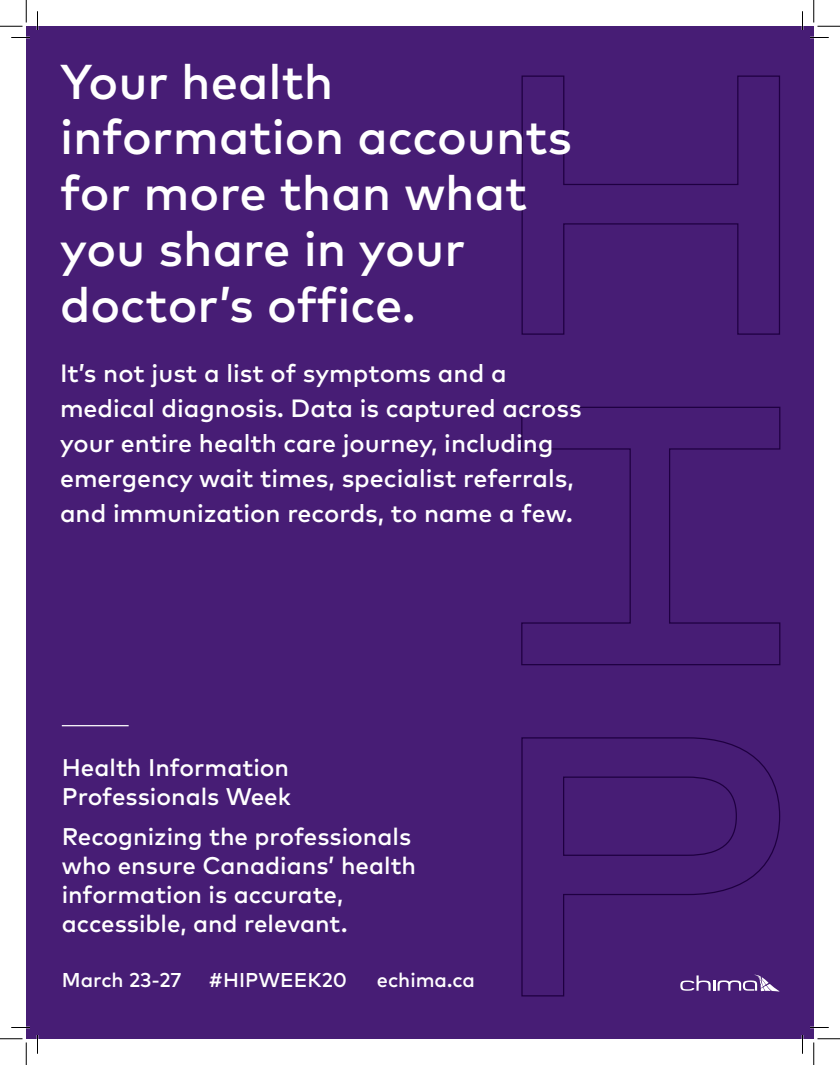
<style>
.page{position:relative;width:840px;height:1065px;background:#fff}
.page>*{position:absolute;margin:0;border:0;box-sizing:border-box;transform-origin:0 0}
.t1{font:500 48.88px/55.9px "Mark Pro";color:#fff}
.t2{font:500 25px/35px "Mark Pro";color:#fff}
.t3{font:500 24.12px/29px "Mark Pro";color:#fff}
.t4{font:500 20px "Mark Pro";color:#fff}
</style>
<div class="page">
<div style="left:26px;top:26px;width:788px;height:1013px;background:#471d75"></div>
<svg style="left:521px;top:406px;width:260px;height:260px"></svg>
<svg style="left:521px;top:75px;width:259px;height:260px"></svg>
<svg style="left:521px;top:737px;width:260px;height:260px"></svg>
<svg style="left:680px;top:975px;width:100px;height:17px"></svg>
<hr style="left:62px;top:725px;width:67px;height:1px;background:#fff">
<svg style="left:11px;top:37px;width:19px;height:1px"></svg>
<svg style="left:810px;top:37px;width:19px;height:1px"></svg>
<svg style="left:11px;top:1027px;width:19px;height:1px"></svg>
<svg style="left:810px;top:1027px;width:19px;height:1px"></svg>
<svg style="left:37px;top:11px;width:1px;height:19px"></svg>
<svg style="left:37px;top:1035px;width:1px;height:19px"></svg>
<svg style="left:802px;top:11px;width:1px;height:19px"></svg>
<svg style="left:802px;top:1035px;width:1px;height:19px"></svg>
<svg style="left:0;top:0;width:27px;height:27px"></svg>
<svg style="left:0;top:1039px;width:27px;height:26px"></svg>
<svg style="left:814px;top:0;width:26px;height:27px"></svg>
<svg style="left:814px;top:1039px;width:26px;height:26px"></svg>
<p class="t1" style="left:60px;top:49px;width:514px">Your health information accounts for more than what you share in your doctor’s office.</p>
<p class="t2" style="left:60px;top:354px;width:523px">It’s not just a list of symptoms and a medical diagnosis. Data is captured across your entire health care journey, including emergency wait times, specialist referrals, and immunization records, to name a few.</p>
<p class="t3" style="left:62px;top:751px;width:231px">Health Information<br>Professionals Week</p>
<p class="t3" style="left:62px;top:820px;width:356px">Recognizing the professionals who ensure Canadians’ health information is accurate, accessible, and relevant.</p>
<p class="t4" style="left:62px;top:965px;width:121px">March 23-27</p>
<p class="t4" style="left:209px;top:965px;width:140px">#HIPWEEK20</p>
<p class="t4" style="left:377px;top:965px;width:100px">echima.ca</p>
</div>
